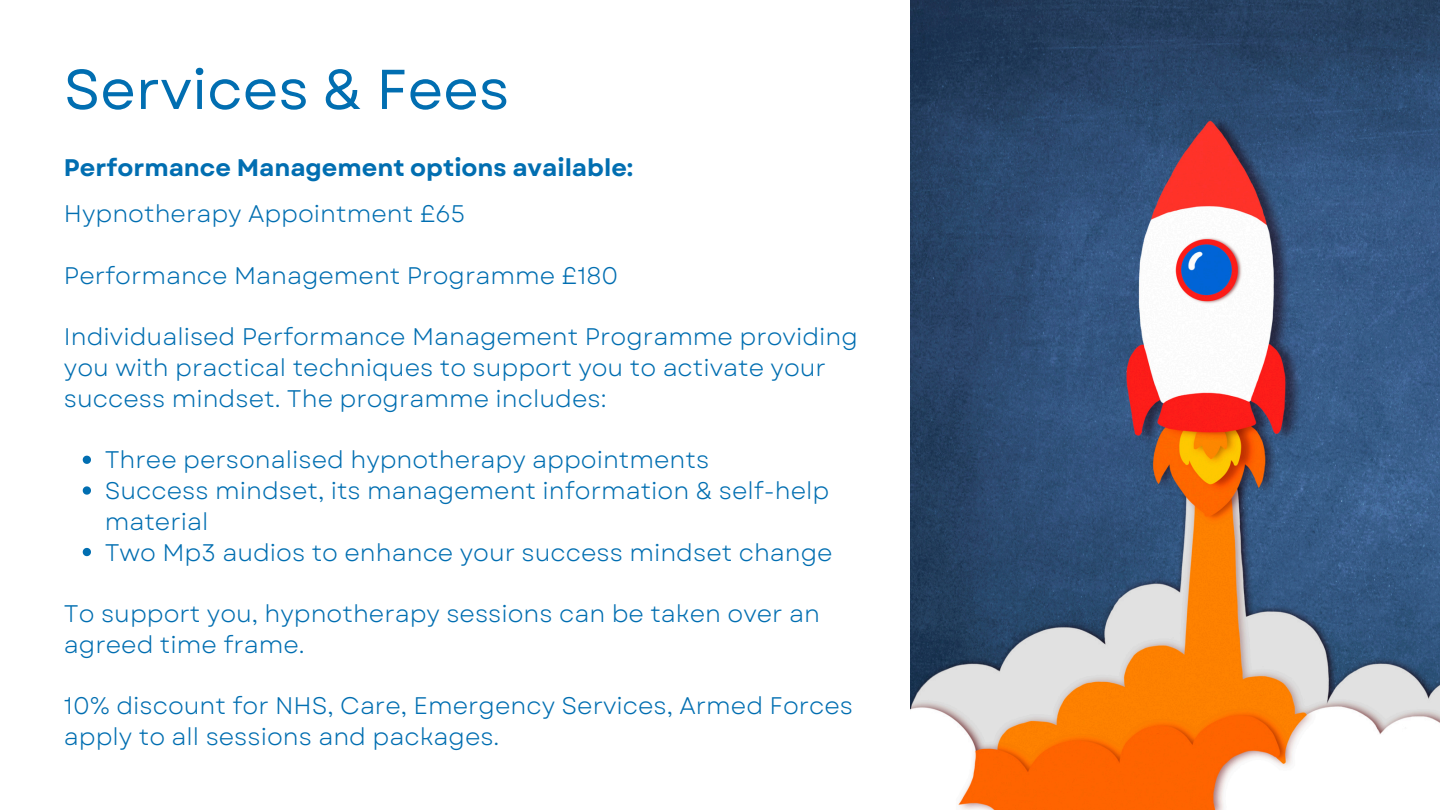
<style>
.page{position:relative;width:1440px;height:810px;background:#fff}
.page>*{position:absolute;margin:0;border:0;box-sizing:border-box;transform-origin:0 0}
.t1{font:56px "Garet";color:#016eb1}
.t2{font:24px/30.8px "Garet";color:#016eb1}
.t3{font:700 24px "Garet";color:#016eb1}
</style>
<div class="page">
<img style="left:910px;top:0;width:530px;height:810px">
<svg style="left:83px;top:456px;width:8px;height:8px"></svg>
<svg style="left:83px;top:486px;width:8px;height:9px"></svg>
<svg style="left:83px;top:548px;width:8px;height:8px"></svg>
<h2 class="t1" style="left:64px;top:49px;width:447px">Services &amp; Fees</h2>
<p class="t3" style="left:64px;top:151px;width:571px">Performance Management options available:</p>
<p class="t2" style="left:64px;top:199px;width:403px">Hypnotherapy Appointment £65</p>
<p class="t2" style="left:64px;top:260px;width:556px">Performance Management Programme £180</p>
<p class="t2" style="left:64px;top:322px;width:795px">Individualised Performance Management Programme providing you with practical techniques to support you to activate your success mindset. The programme includes:</p>
<p class="t2" style="left:105px;top:445px;width:606px">Three personalised hypnotherapy appointments</p>
<p class="t2" style="left:105px;top:475px;width:726px">Success mindset, its management information &amp; self-help material</p>
<p class="t2" style="left:105px;top:537px;width:729px">Two Mp3 audios to enhance your success mindset change</p>
<p class="t2" style="left:64px;top:598px;width:758px">To support you, hypnotherapy sessions can be taken over an agreed time frame.</p>
<p class="t2" style="left:64px;top:691px;width:791px">10% discount for NHS, Care, Emergency Services, Armed Forces apply to all sessions and packages.</p>
</div>
